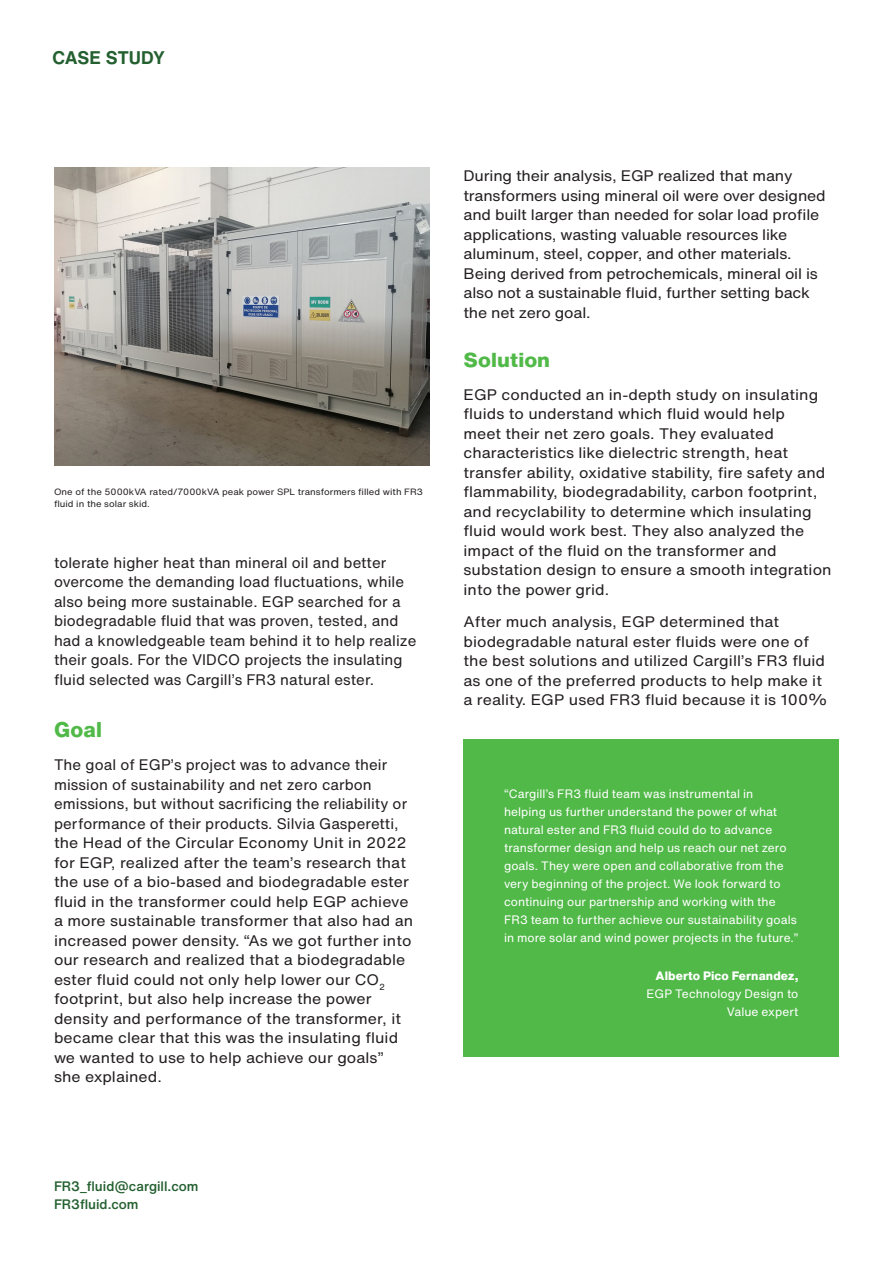
<style>
.page{position:relative;width:893px;height:1263px;background:#fff}
.page>*{position:absolute;margin:0;border:0;box-sizing:border-box;transform-origin:0 0}
.Body_Large_10_13{font:800 21px "Helvetica Now Text";color:#51b948}
.Body_Large_10_13-2{font:800 19.95px "Helvetica Now Text";letter-spacing:.005em;color:#51b948;scale:1.05 1}
.PDS_subheads_12_pt{font:700 18px "Helvetica Now Text";color:#235f2f}
.Body_Large_10_13-3{font:15px/19.5px "Helvetica Now Text";letter-spacing:.005em;color:#231f20}
.Body_Large_10_13-4{font:15px/19.5px "Helvetica Now Text";letter-spacing:.005em;color:#231f20;scale:1.05 1}
.Footer_web_address{font:500 13.5px/18px "Helvetica Now Text";color:#235f2f}
.PDS_subheads_12_pt-2{font:12px/18px "Helvetica Now Text";letter-spacing:.005em;color:#fff}
.Body_Large_10_13-5{font:9px/12px "Helvetica Now Text";letter-spacing:.005em;color:#231f20;scale:1.05 1}
.s1{font-weight:800}
</style>
<div class="page">
<img style="left:54px;top:168px;width:375px;height:298px">
<div style="left:463px;top:739px;width:376px;height:318px;background:#51b948"></div>
<p class="PDS_subheads_12_pt" style="left:52px;top:44px;width:114px">CASE STUDY</p>
<p class="Body_Large_10_13-5" style="left:54px;top:485px;width:353px">One of the 5000kVA rated/7000kVA peak power SPL transformers filled with FR3 fluid in the solar skid.</p>
<p class="Body_Large_10_13-3" style="left:54px;top:552px;width:364px">tolerate higher heat than mineral oil and better overcome the demanding load fluctuations, while also being more sustainable. EGP searched for a biodegradable fluid that was proven, tested, and had a knowledgeable team behind it to help realize their goals. For the VIDCO projects the insulating fluid selected was Cargill’s FR3 natural ester.</p>
<p class="Body_Large_10_13" style="left:54px;top:714px;width:49px">Goal</p>
<p class="Body_Large_10_13-3" style="left:54px;top:755px;width:361px">The goal of EGP’s project was to advance their mission of sustainability and net zero carbon emissions, but without sacrificing the reliability or performance of their products. Silvia Gasperetti, the Head of the Circular Economy Unit in 2022 for EGP, realized after the team’s research that the use of a bio-based and biodegradable ester fluid in the transformer could help EGP achieve a more sustainable transformer that also had an increased power density. “As we got further into our research and realized that a biodegradable ester fluid could not only help lower our CO<sub>2 </sub>footprint, but also help increase the power density and performance of the transformer, it became clear that this was the insulating fluid we wanted to use to help achieve our goals” she explained.</p>
<p class="Footer_web_address" style="left:54px;top:1177px;width:146px">FR3_fluid@cargill.com<br>FR3fluid.com</p>
<p class="Body_Large_10_13-4" style="left:463px;top:166px;width:346px">During their analysis, EGP realized that many transformers using mineral oil were over designed and built larger than needed for solar load profile applications, wasting valuable resources like aluminum, steel, copper, and other materials.<br>Being derived from petrochemicals, mineral oil is also not a sustainable fluid, further setting back the net zero goal.</p>
<p class="Body_Large_10_13-2" style="left:463px;top:345px;width:84px">Solution</p>
<p class="Body_Large_10_13-4" style="left:463px;top:384px;width:352px">EGP conducted an in-depth study on insulating fluids to understand which fluid would help<br>meet their net zero goals. They evaluated characteristics like dielectric strength, heat transfer ability, oxidative stability, fire safety and flammability, biodegradability, carbon footprint, and recyclability to determine which insulating fluid would work best. They also analyzed the impact of the fluid on the transformer and substation design to ensure a smooth integration into the power grid.</p>
<p class="Body_Large_10_13-4" style="left:463px;top:612px;width:348px">After much analysis, EGP determined that biodegradable natural ester fluids were one of the best solutions and utilized Cargill’s FR3 fluid as one of the preferred products to help make it a reality. EGP used FR3 fluid because it is 100%</p>
<p class="PDS_subheads_12_pt-2" style="left:504px;top:784px;width:296px">“Cargill’s FR3 fluid team was instrumental in helping us further understand the power of what natural ester and FR3 fluid could do to advance transformer design and help us reach our net zero goals. They were open and collaborative from the very beginning of the project. We look forward to continuing our partnership and working with the FR3 team to further achieve our sustainability goals in more solar and wind power projects in the future.”</p>
<p class="PDS_subheads_12_pt-2" style="left:647px;top:967px;width:153px;text-align:right"><span class="s1">Alberto Pico Fernandez,<br></span>EGP Technology Design to<br>Value expert</p>
</div>
